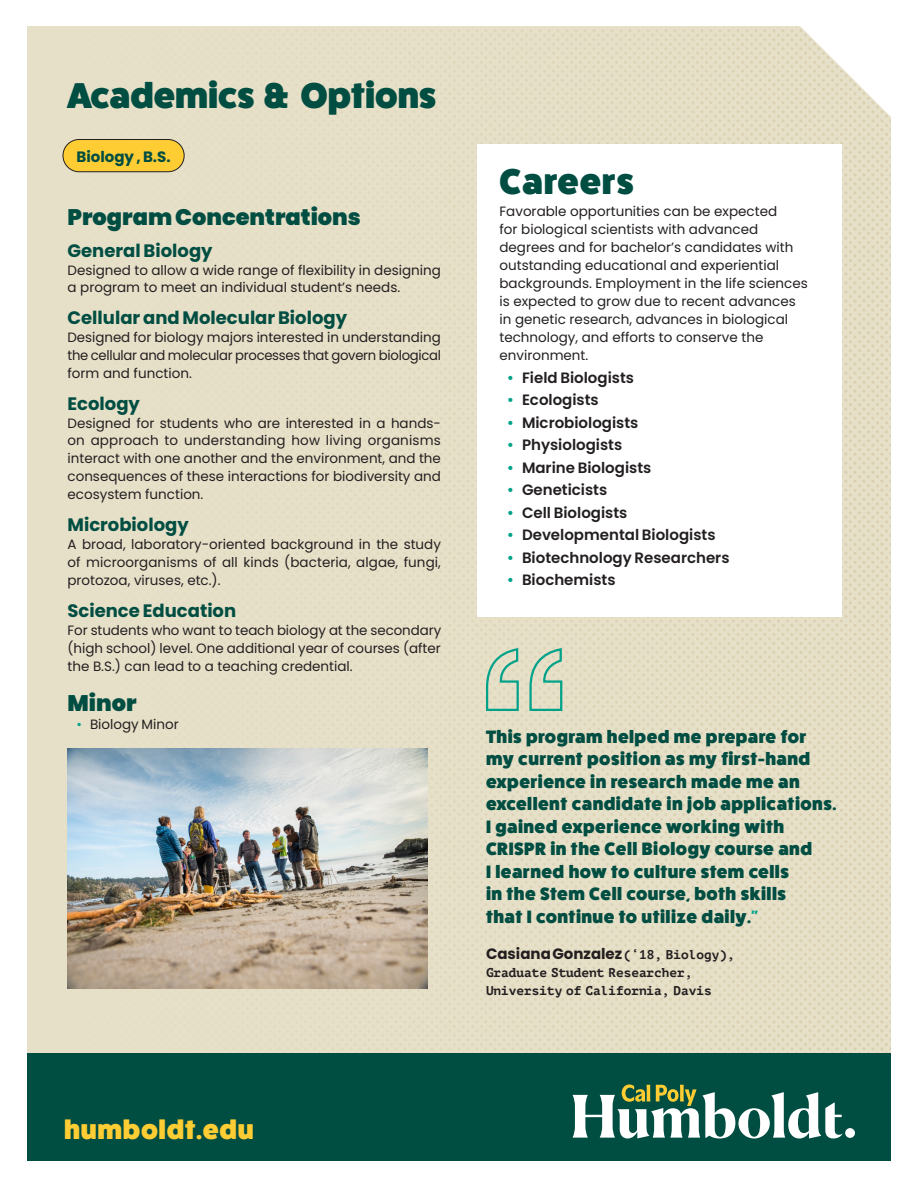
<style>
.page{position:relative;width:918px;height:1188px;background:#fff}
.page>*{position:absolute;margin:0;border:0;box-sizing:border-box;transform-origin:0 0}
.t1{font:800 36px "Fat Frank";color:#004d42}
.t2{font:800 36px "Fat Frank";letter-spacing:.025em;color:#004d42}
.t3{font:800 27px "Fat Frank";letter-spacing:.025em;color:#fecd33}
.t4{font:900 22.5px "Poppins";color:#004d42}
.t5{font:800 18px/22.5px "Fat Frank";letter-spacing:.025em;color:#004d42}
.t6{font:700 18px "Poppins";color:#004d42}
.t7{font:600 15px "Poppins";color:#231f20}
.t8{font:700 15px "Poppins";color:#231f20}
.t9{font:700 15px "Poppins";color:#004d42}
.t10{font:13.5px/18px "Poppins";color:#231f20;text-align:justify}
.t11{font:700 12.75px/18px "PT Mono";color:#231f20}
.s1{color:#00a38a}
.s2{font-family:"Neuzeit Gro";font-weight:400;color:#00a38a}
.s3{font-family:"PT Mono";font-size:12.75px}
</style>
<div class="page">
<div style="left:27px;top:27px;width:864px;height:1026px;background:#e7e0c9"></div>
<img style="left:81px;top:27px;width:810px;height:1026px">
<svg style="left:774px;top:26px;width:117px;height:118px"></svg>
<div style="left:63px;top:140px;width:121px;height:32px;background:#fecd33;border-radius:16px"></div>
<div style="left:63px;top:139px;width:122px;height:33px;border:1px solid #231f20;border-radius:16px"></div>
<img style="left:68px;top:748px;width:359px;height:241px">
<div style="left:477px;top:144px;width:365px;height:472px;background:#fff"></div>
<svg style="left:485px;top:647px;width:79px;height:65px"></svg>
<div style="left:27px;top:1053px;width:864px;height:108px;background:#004d42"></div>
<div style="left:845px;top:1128px;width:10px;height:10px;background:#fff;border-radius:50%"></div>
<svg style="left:573px;top:1085px;width:269px;height:54px"></svg>
<h1 class="t1" style="left:68px;top:75px;width:370px">Academics &amp; Options</h1>
<p class="t9" style="left:76px;top:148px;width:96px">Biology , B.S.</p>
<h3 class="t4" style="left:68px;top:204px;width:295px">Program Concentrations</h3>
<h3 class="t6" style="left:68px;top:240px;width:147px">General Biology</h3>
<p class="t10" style="left:68px;top:261px;width:375px">Designed to allow a wide range of flexibility in designing a program to meet an individual student’s needs.</p>
<h3 class="t6" style="left:68px;top:307px;width:281px">Cellular and Molecular Biology</h3>
<p class="t10" style="left:68px;top:328px;width:375px">Designed for biology majors interested in understanding the cellular and molecular processes that govern biological form and function.</p>
<h3 class="t6" style="left:68px;top:393px;width:74px">Ecology</h3>
<p class="t10" style="left:68px;top:414px;width:375px">Designed for students who are interested in a hands&shy;on approach to understanding how living organisms interact with one another and the environment, and the consequences of these interactions for biodiversity and ecosystem function.</p>
<h3 class="t6" style="left:68px;top:514px;width:123px">Microbiology</h3>
<p class="t10" style="left:68px;top:535px;width:375px">A broad, laboratory-oriented background in the study of microorganisms of all kinds (bacteria, algae, fungi, protozoa, viruses, etc.).</p>
<h3 class="t6" style="left:68px;top:600px;width:170px">Science Education</h3>
<p class="t10" style="left:68px;top:621px;width:375px">For students who want to teach biology at the secondary (high school) level. One additional year of courses (after the B.S.) can lead to a teaching credential.</p>
<h3 class="t4" style="left:68px;top:690px;width:71px">Minor</h3>
<p class="t10" style="left:76px;top:715px;width:104px"><span class="s1">•</span> Biology Minor</p>
<h1 class="t2" style="left:500px;top:161px;width:136px">Careers</h1>
<p class="t10" style="left:500px;top:202px;width:310px;text-align:left">Favorable opportunities can be expected<br>for biological scientists with advanced degrees and for bachelor’s candidates with outstanding educational and experiential backgrounds. Employment in the life sciences is expected to grow due to recent advances in genetic research, advances in biological technology, and efforts to conserve the environment.</p>
<p class="t7" style="left:506px;top:369px;width:130px"><span class="s2">•</span> Field Biologists</p>
<p class="t7" style="left:506px;top:391px;width:95px"><span class="s2">•</span> Ecologists</p>
<p class="t7" style="left:506px;top:414px;width:134px"><span class="s2">•</span> Microbiologists</p>
<p class="t7" style="left:506px;top:436px;width:118px"><span class="s2">•</span> Physiologists</p>
<p class="t7" style="left:506px;top:459px;width:147px"><span class="s2">•</span> Marine Biologists</p>
<p class="t7" style="left:506px;top:481px;width:103px"><span class="s2">•</span> Geneticists</p>
<p class="t7" style="left:506px;top:504px;width:123px"><span class="s2">•</span> Cell Biologists</p>
<p class="t7" style="left:506px;top:526px;width:212px"><span class="s2">•</span> Developmental Biologists</p>
<p class="t7" style="left:506px;top:549px;width:226px"><span class="s2">•</span> Biotechnology Researchers</p>
<p class="t7" style="left:506px;top:571px;width:112px"><span class="s2">•</span> Biochemists</p>
<p class="t5" style="left:486px;top:725px;width:352px">This program helped me prepare for my current position as my first-hand experience in research made me an excellent candidate in job applications.<br>I gained experience working with CRISPR in the Cell Biology course and<br>I learned how to culture stem cells<br>in the Stem Cell course, both skills<br>that I continue to utilize daily.<span class="s1">"</span></p>
<p class="t8" style="left:486px;top:945px;width:250px">Casiana Gonzalez <span class="s3">(‘18, Biology),</span></p>
<p class="t11" style="left:486px;top:963px;width:227px">Graduate Student Researcher,<br>University of California, Davis</p>
<h2 class="t3" style="left:64px;top:1114px;width:191px">humboldt.edu</h2>
</div>
